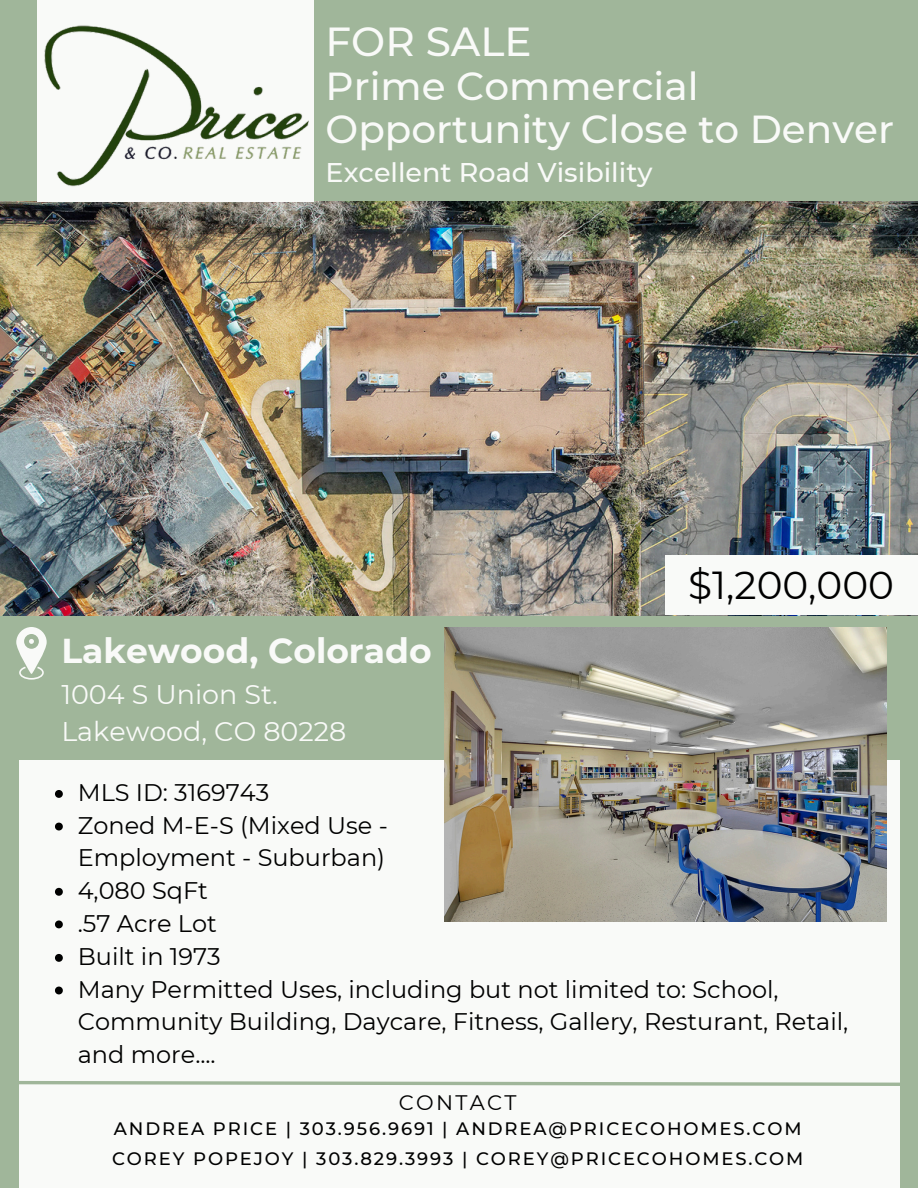
<style>
.page{position:relative;width:918px;height:1188px;background:#a0b69a}
.page>*{position:absolute;margin:0;border:0;box-sizing:border-box;transform-origin:0 0}
.t1{font:500 40.5px "Montserrat";color:#f9faf8}
.t2{font:500 39px/42.8px "Montserrat";color:#f9faf8}
.t3{font:39px "Montserrat";color:#000}
.t4{font:700 34.5px "Montserrat";color:#f9faf8}
.t5{font:27px "Montserrat";color:#f9faf8}
.t6{font:500 27px "Montserrat";color:#f9faf8}
.t7{font:24px/32.7px "Montserrat";color:#000}
.t8{font:21px "Montserrat";letter-spacing:.11em;color:#000}
.t9{font:500 18px "Montserrat";letter-spacing:.105em;color:#000}
</style>
<div class="page">
<img style="left:0;top:201px;width:918px;height:414px">
<div style="left:19px;top:760px;width:881px;height:428px;background:#f9faf8"></div>
<div style="left:665px;top:556px;width:253px;height:59px;background:#f9faf8"></div>
<svg style="left:16px;top:627px;width:31px;height:53px"></svg>
<svg style="left:19px;top:1081px;width:881px;height:5px"></svg>
<img style="left:444px;top:627px;width:442px;height:295px">
<img style="left:19px;top:0;width:334px;height:225px">
<svg style="left:55px;top:790px;width:8px;height:8px"></svg>
<svg style="left:55px;top:823px;width:8px;height:7px"></svg>
<svg style="left:55px;top:888px;width:8px;height:8px"></svg>
<svg style="left:55px;top:920px;width:8px;height:8px"></svg>
<svg style="left:55px;top:954px;width:8px;height:8px"></svg>
<svg style="left:55px;top:987px;width:8px;height:7px"></svg>
<p class="t1" style="left:326px;top:17px;width:208px">FOR SALE</p>
<p class="t2" style="left:326px;top:65px;width:570px">Prime Commercial<br>Opportunity Close to Denver</p>
<h2 class="t6" style="left:326px;top:156px;width:329px">Excellent Road Visibility</h2>
<p class="t4" style="left:61px;top:630px;width:372px">Lakewood, Colorado</p>
<h3 class="t5" style="left:61px;top:678px;width:218px">1004 S Union St.</h3>
<h5 class="t5" style="left:61px;top:715px;width:287px">Lakewood, CO 80228</h5>
<h1 class="t3" style="left:688px;top:561px;width:207px">$1,200,000</h1>
<p class="t7" style="left:78px;top:776px;width:193px">MLS ID: 3169743</p>
<p class="t7" style="left:78px;top:809px;width:312px">Zoned M-E-S (Mixed Use -<br>Employment - Suburban)</p>
<p class="t7" style="left:78px;top:874px;width:132px">4,080 SqFt</p>
<p class="t7" style="left:78px;top:907px;width:141px">.57 Acre Lot</p>
<p class="t7" style="left:78px;top:940px;width:145px">Built in 1973</p>
<p class="t7" style="left:78px;top:973px;width:772px">Many Permitted Uses, including but not limited to: School,<br>Community Building, Daycare, Fitness, Gallery, Resturant, Retail, and more....</p>
<p class="t8" style="left:399px;top:1089px;width:119px">CONTACT</p>
<p class="t9" style="left:114px;top:1118px;width:689px">ANDREA PRICE | 303.956.9691 | ANDREA@PRICECOHOMES.COM</p>
<p class="t9" style="left:112px;top:1147px;width:693px">COREY POPEJOY | 303.829.3993 | COREY@PRICECOHOMES.COM</p>
</div>
